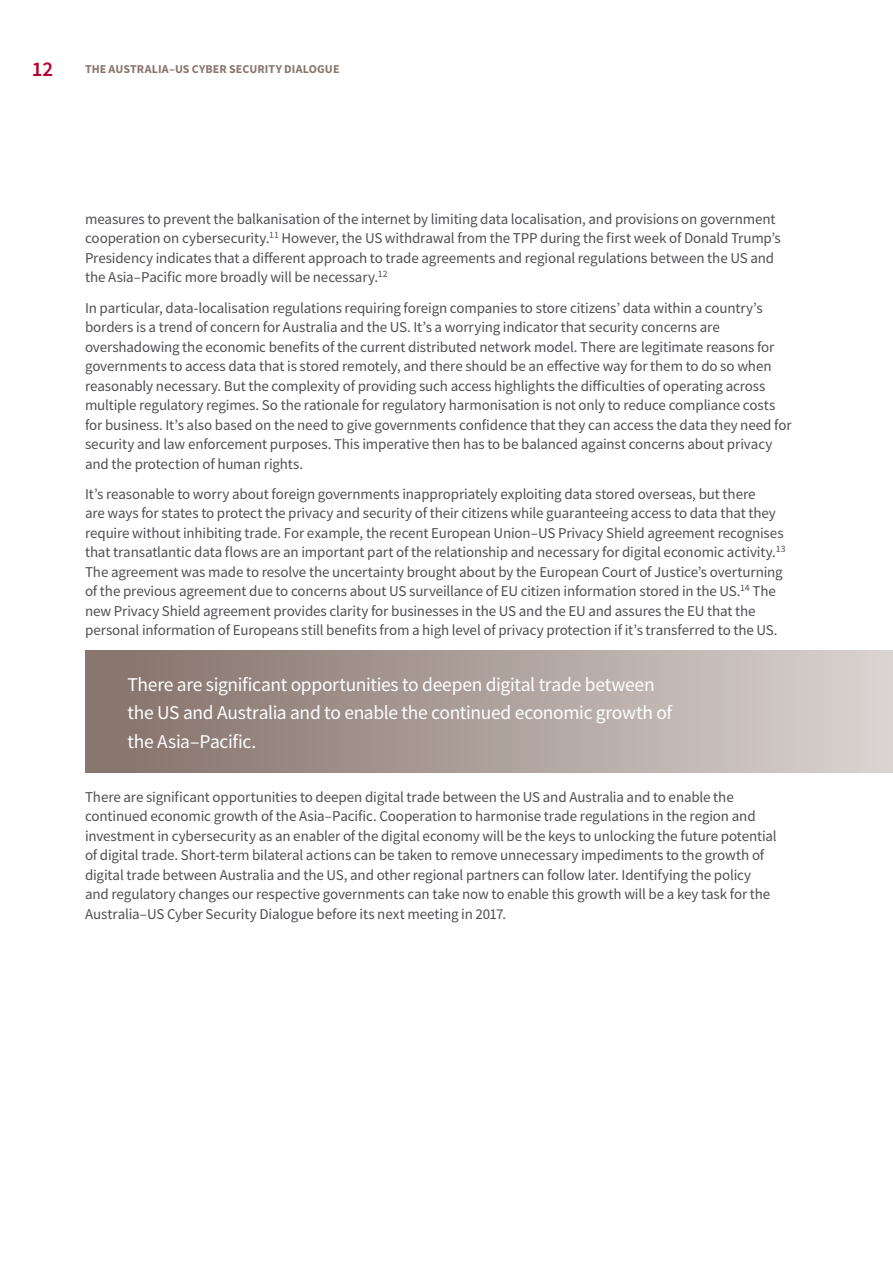
<style>
.page{position:relative;width:893px;height:1263px;background:#fff}
.page>*{position:absolute;margin:0;border:0;box-sizing:border-box;transform-origin:0 0}
.t1{font:600 21px "Source Sans Pro";color:#b3002d}
.t2{font:19.5px/28.5px "Source Sans Pro";letter-spacing:-.015em;color:#fff}
.Text{font:15px/19.5px "Source Sans Pro";letter-spacing:-.01em;color:#504f53}
.t3{font:700 12px "Source Sans Pro";letter-spacing:.005em;color:#89766f}
</style>
<div class="page">
<div style="left:85px;top:651px;width:808px;height:122px;background:linear-gradient(to right,#836f68,#d9d3d1)"></div>
<h1 class="t1" style="left:32px;top:55px;width:23px">12</h1>
<p class="t3" style="left:85px;top:60px;width:256px">THE AUSTRALIA–US CYBER SECURITY DIALOGUE</p>
<p class="Text" style="left:85px;top:209px;width:697px">measures to prevent the balkanisation of the internet by limiting data localisation, and provisions on government cooperation on cybersecurity.<sup>11</sup> However, the US withdrawal from the TPP during the first week of Donald Trump’s Presidency indicates that a different approach to trade agreements and regional regulations between the US and the Asia–Pacific more broadly will be necessary.<sup>12</sup></p>
<p class="Text" style="left:85px;top:298px;width:708px">In particular, data-localisation regulations requiring foreign companies to store citizens’ data within a country’s borders is a trend of concern for Australia and the US. It’s a worrying indicator that security concerns are overshadowing the economic benefits of the current distributed network model. There are legitimate reasons for governments to access data that is stored remotely, and there should be an effective way for them to do so when reasonably necessary. But the complexity of providing such access highlights the difficulties of operating across multiple regulatory regimes. So the rationale for regulatory harmonisation is not only to reduce compliance costs for business. It’s also based on the need to give governments confidence that they can access the data they need for security and law enforcement purposes. This imperative then has to be balanced against concerns about privacy and the protection of human rights.</p>
<p class="Text" style="left:85px;top:484px;width:702px">It’s reasonable to worry about foreign governments inappropriately exploiting data stored overseas, but there<br>are ways for states to protect the privacy and security of their citizens while guaranteeing access to data that they require without inhibiting trade. For example, the recent European Union–US Privacy Shield agreement recognises that transatlantic data flows are an important part of the relationship and necessary for digital economic activity.<sup>13<br></sup>The agreement was made to resolve the uncertainty brought about by the European Court of Justice’s overturning of the previous agreement due to concerns about US surveillance of EU citizen information stored in the US.<sup>14</sup> The new Privacy Shield agreement provides clarity for businesses in the US and the EU and assures the EU that the personal information of Europeans still benefits from a high level of privacy protection if it’s transferred to the US.</p>
<h2 class="t2" style="left:128px;top:670px;width:546px">There are significant opportunities to deepen digital trade between the US and Australia and to enable the continued economic growth of the Asia–Pacific.</h2>
<p class="Text" style="left:85px;top:787px;width:693px">There are significant opportunities to deepen digital trade between the US and Australia and to enable the continued economic growth of the Asia–Pacific. Cooperation to harmonise trade regulations in the region and investment in cybersecurity as an enabler of the digital economy will be the keys to unlocking the future potential of digital trade. Short-term bilateral actions can be taken to remove unnecessary impediments to the growth of digital trade between Australia and the US, and other regional partners can follow later. Identifying the policy and regulatory changes our respective governments can take now to enable this growth will be a key task for the Australia–US Cyber Security Dialogue before its next meeting in 2017.</p>
</div>
